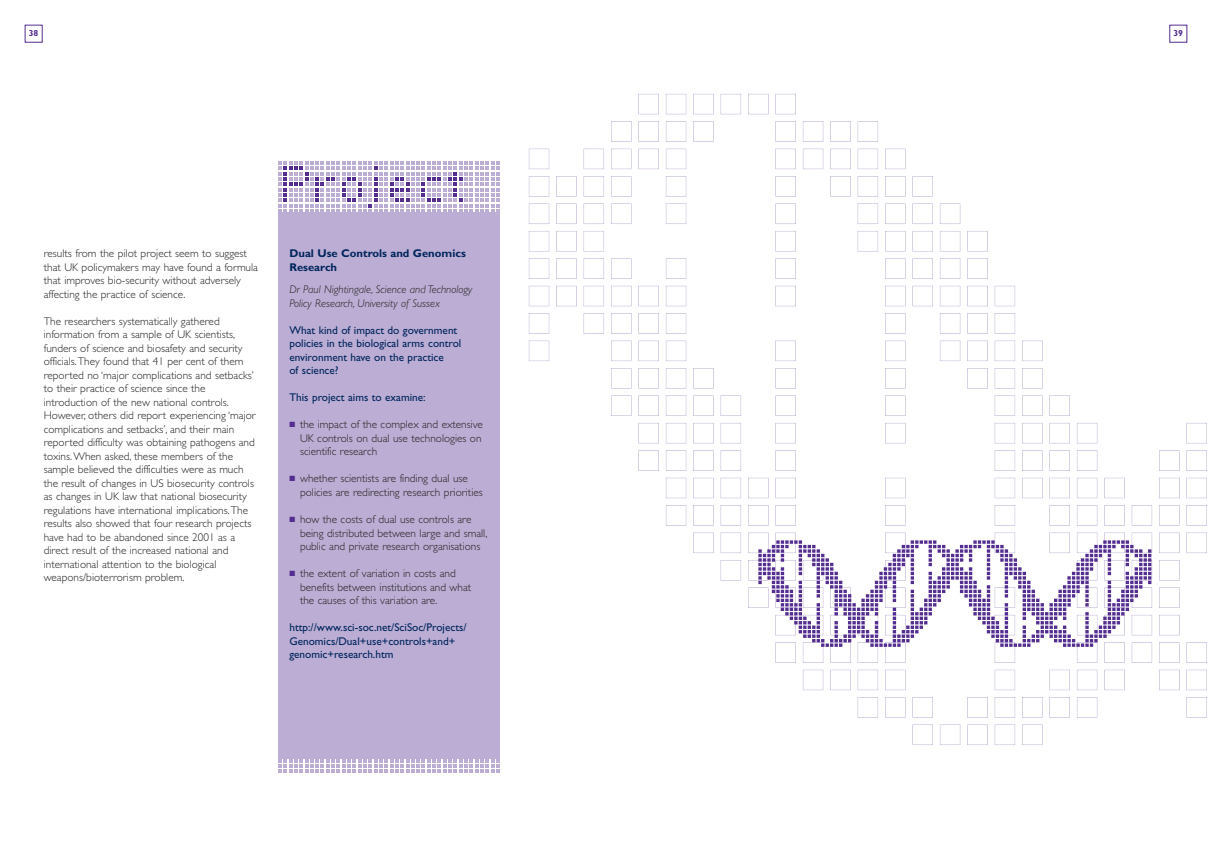
<style>
.page{position:relative;width:1212px;height:844px;background:#fff}
.page>*{position:absolute;margin:0;border:0;box-sizing:border-box;transform-origin:0 0}
.t1{font:300 11.25px/13.5px "Gill Sans";color:#231f20}
.t2{font:11.25px/13.5px "Gill Sans";color:#00255d}
.t3{font:italic 300 11.25px/13.5px "Gill Sans";color:#231f20}
.t4{font:700 11.25px/13.5px "Gill Sans";color:#00255d}
.t5{font:700 8.75px "Gill Sans";color:#532d8f}
.s1{color:#532d8f}
</style>
<div class="page">
<svg style="left:638px;top:94px;width:569px;height:568px"></svg>
<div style="left:1169px;top:25px;width:18px;height:18px;border:1px solid #532d8f"></div>
<div style="left:25px;top:25px;width:18px;height:18px;border:1px solid #532d8f"></div>
<div style="left:278px;top:213px;width:222px;height:545px;background:#bbadd3"></div>
<svg style="left:278px;top:758px;width:222px;height:14px"></svg>
<svg style="left:278px;top:161px;width:222px;height:52px"></svg>
<svg style="left:758px;top:540px;width:393px;height:106px"></svg>
<p class="t5" style="left:29px;top:30px;width:11px">38</p>
<p class="t5" style="left:1173px;top:30px;width:11px">39</p>
<p class="t1" style="left:44px;top:247px;width:216px">results from the pilot project seem to suggest that UK policymakers may have found a formula that improves bio-security without adversely affecting the practice of science.</p>
<p class="t1" style="left:44px;top:315px;width:213px">The researchers systematically gathered information from a sample of UK scientists, funders of science and biosafety and security officials.They found that 41 per cent of them reported no ‘major complications and setbacks’ to their practice of science since the introduction of the new national controls.<br>However, others did report experiencing ‘major complications and setbacks’, and their main reported difficulty was obtaining pathogens and toxins.When asked, these members of the sample believed the difficulties were as much the result of changes in US biosecurity controls as changes in UK law that national biosecurity regulations have international implications.The results also showed that four research projects have had to be abandoned since 2001 as a direct result of the increased national and international attention to the biological weapons/bioterrorism problem.</p>
<p class="t4" style="left:289px;top:247px;width:178px">Dual Use Controls and Genomics<br>Research</p>
<p class="t3" style="left:289px;top:283px;width:185px">Dr Paul Nightingale, Science and Technology<br>Policy Research, University of Sussex</p>
<p class="t2" style="left:289px;top:324px;width:173px">What kind of impact do government policies in the biological arms control environment have on the practice<br>of science?</p>
<p class="t2" style="left:289px;top:391px;width:138px">This project aims to examine:</p>
<p class="t1" style="left:300px;top:418px;width:184px;text-align:justify;text-indent:-11px"><span class="s1">■</span> the impact of the complex and extensive UK controls on dual use technologies on scientific research</p>
<p class="t1" style="left:300px;top:472px;width:184px;text-indent:-11px"><span class="s1">■</span> whether scientists are finding dual use policies are redirecting research priorities</p>
<p class="t1" style="left:300px;top:513px;width:189px;text-indent:-11px"><span class="s1">■</span> how the costs of dual use controls are being distributed between large and small, public and private research organisations</p>
<p class="t1" style="left:300px;top:567px;width:173px;text-indent:-11px"><span class="s1">■</span> the extent of variation in costs and benefits between institutions and what the causes of this variation are.</p>
<p class="t2" style="left:289px;top:621px;width:179px">http://www.sci-soc.net/SciSoc/Projects/<br>Genomics/Dual+use+controls+and+ genomic+research.htm</p>
</div>
